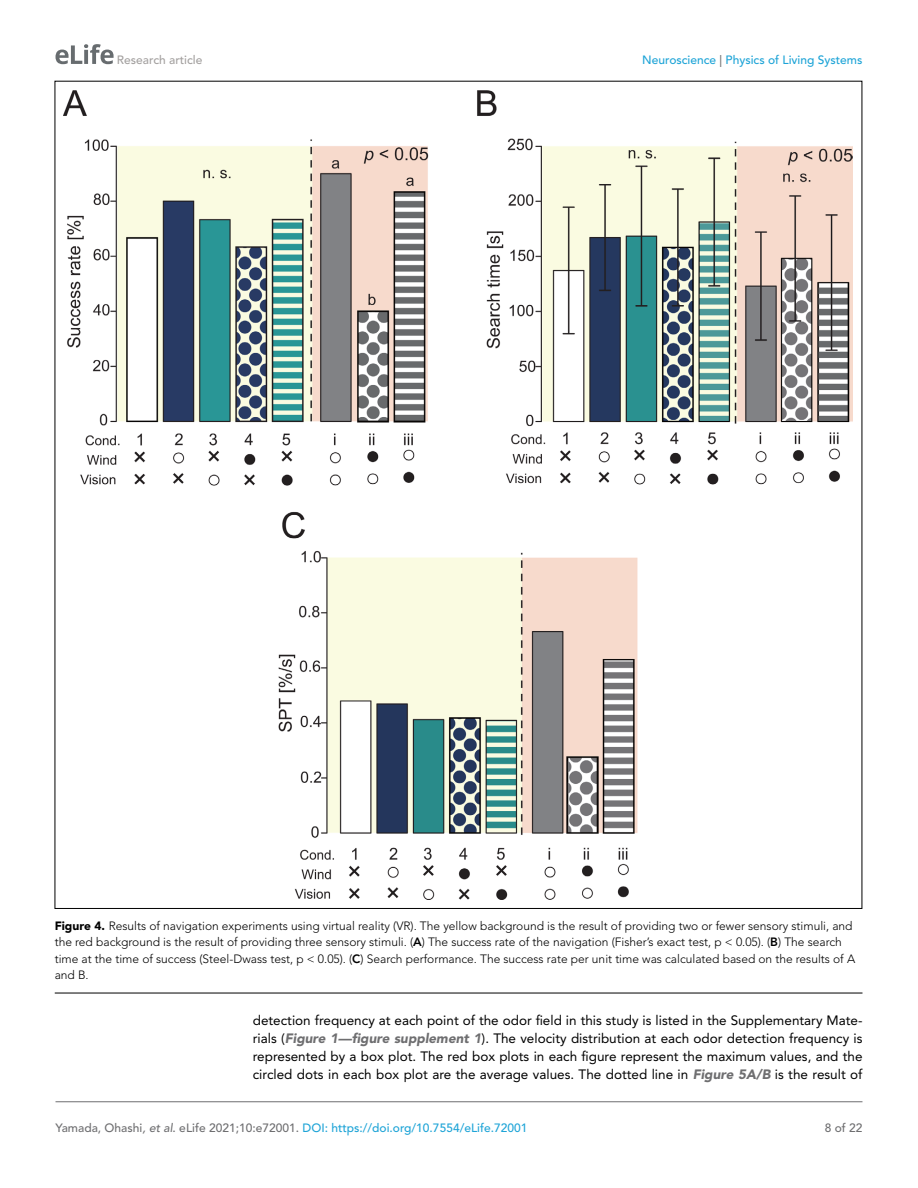
<style>
.page{position:relative;width:918px;height:1188px;background:#fff}
.page>*{position:absolute;margin:0;border:0;box-sizing:border-box;transform-origin:0 0}
.t1{font:13.5px/18px "Avenir LT Std";color:#000;text-align:justify}
.t2{font:300 12px/16.5px "Avenir LT Std";color:#000}
.t3{font:500 12px "Avenir LT Std";color:#1ea4d7}
.t4{font:500 12px "Avenir LT Std";color:#a3a09f}
.t5{font:500 12px "Avenir LT Std";color:#6e6e70}
.s1{color:#6e6e70}
.s2{font-weight:900}
.s3{font-weight:800}
.s4{font-weight:900;font-style:italic;color:#6e6e70}
.s5{font-style:italic;color:#6e6e70}
</style>
<div class="page">
<svg style="left:56px;top:44px;width:58px;height:20px"></svg>
<hr style="left:56px;top:1101px;width:806px;height:1px;background:#6e6e70">
<hr style="left:55px;top:993px;width:807px;height:1px;background:#000">
<img style="left:64px;top:90px;width:789px;height:809px">
<p class="t4" style="left:117px;top:53px;width:87px">Research article</p>
<p class="t3" style="left:642px;top:53px;width:222px">Neuroscience <span class="s1">|</span> Physics of Living Systems</p>
<p class="t2" style="left:55px;top:917px;width:802px"><span class="s2">Figure 4.</span> Results of navigation experiments using virtual reality (VR). The yellow background is the result of providing two or fewer sensory stimuli, and the red background is the result of providing three sensory stimuli. (<span class="s3">A</span>) The success rate of the navigation (Fisher’s exact test, p &lt; 0.05). (<span class="s3">B</span>) The search time at the time of success (Steel-Dwass test, p &lt; 0.05). (<span class="s3">C</span>) Search performance. The success rate per unit time was calculated based on the results of A and B.</p>
<p class="t1" style="left:253px;top:1012px;width:611px">detection frequency at each point of the odor field in this study is listed in the Supplementary Mate&shy;rials (<span class="s4">Figure 1—figure supplement 1</span>). The velocity distribution at each odor detection frequency is represented by a box plot. The red box plots in each figure represent the maximum values, and the circled dots in each box plot are the average values. The dotted line in <span class="s4">Figure 5A/B</span> is the result of</p>
<p class="t3" style="left:56px;top:1121px;width:473px"><span class="s1">Yamada, Ohashi</span><span class="s5">, et al</span><span class="s1">. eLife 2021;10:e72001.</span> DOI: https://doi.org/10.7554/eLife.72001</p>
<p class="t5" style="left:825px;top:1121px;width:39px">8 of 22</p>
</div>
